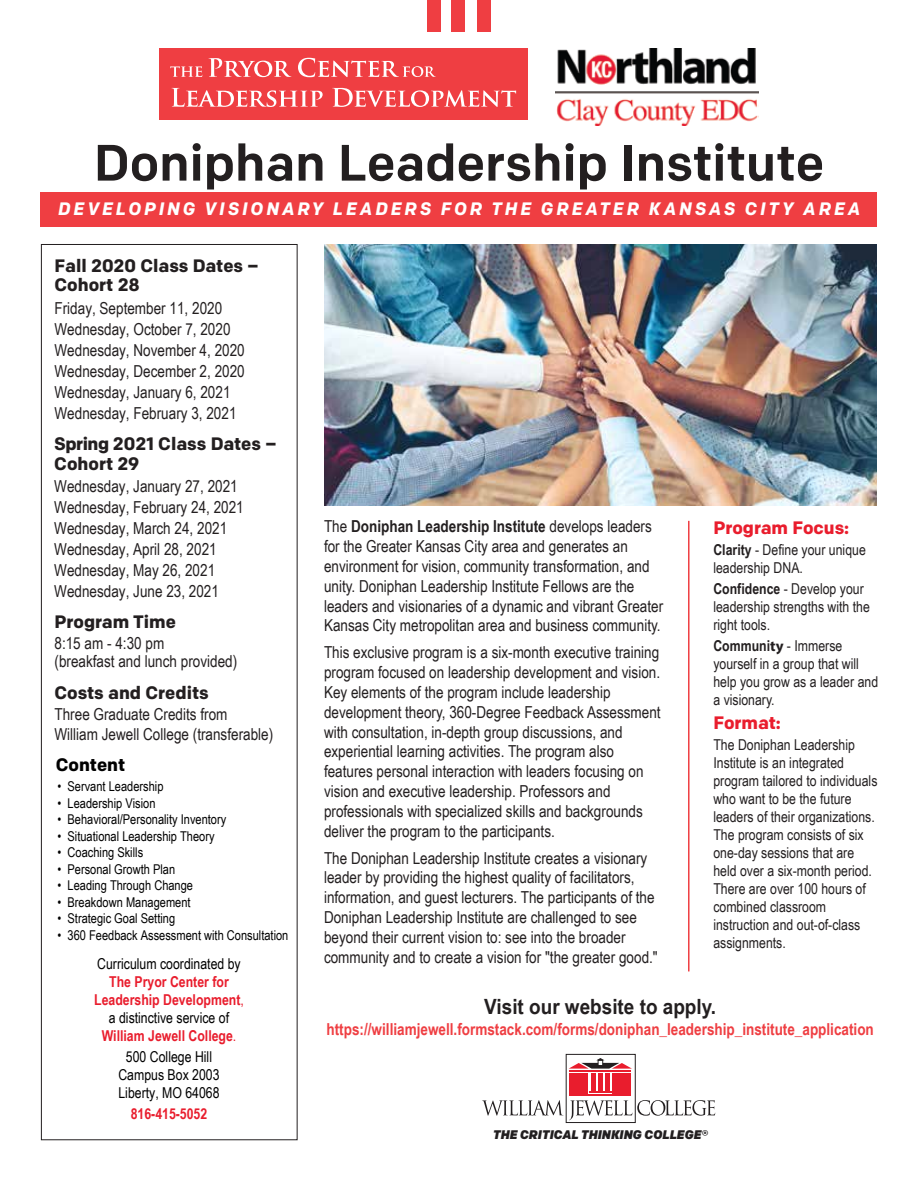
<style>
.page{position:relative;width:918px;height:1188px;background:#fff}
.page>*{position:absolute;margin:0;border:0;box-sizing:border-box;transform-origin:0 0}
.t1{font:500 51px "Colfax";color:#231f20}
.t2{font:700 21px "Arial Narrow";color:#231f20;scale:1.1 1}
.t3{font:700 18px/19.5px "Colfax";color:#231f20}
.t4{font:italic 700 18px "Colfax";color:#fff}
.t5{font:700 18px "Colfax";color:#e91d2d}
.t6{font:700 18px "Colfax";color:#000}
.t7{font:16.5px/19.8px "Arial Narrow";color:#231f20}
.t8{font:700 16.5px "Arial Narrow";color:#ef3e42}
.t9{font:15px/18px "Arial Narrow";color:#231f20}
.t10{font:15px/18px "Arial Narrow";color:#000;text-align:center}
.t11{font:700 15px/18px "Arial Narrow";color:#e91d2d;text-align:center}
.t12{font:13.5px "Arial Narrow";color:#000}
.t13{font:italic 900 12.45px "Colfax";color:#221f20}
.s1{font-weight:400}
.s2{font-weight:700}
.s3{font-family:"Myriad Pro";font-weight:700}
</style>
<div class="page">
<div style="left:598px;top:1073px;width:5px;height:18px;background:#e91d2d"></div>
<hr style="left:606px;top:1073px;width:4px;height:18px;background:#e91d2d">
<hr style="left:591px;top:1073px;width:4px;height:18px;background:#e91d2d">
<hr style="left:570px;top:1070px;width:61px;height:2px;background:#e91d2d">
<svg style="left:589px;top:1092px;width:23px;height:1px"></svg>
<hr style="left:570px;top:1095px;width:61px;height:1px;background:#e91d2d">
<div style="left:613px;top:1073px;width:18px;height:20px;background:#e91d2d"></div>
<div style="left:570px;top:1073px;width:18px;height:20px;background:#e91d2d"></div>
<div style="left:566px;top:1054px;width:70px;height:69px;border:1px solid #231f20"></div>
<div style="left:427px;top:0;width:13px;height:31px;background:#ef3e42"></div>
<div style="left:452px;top:0;width:13px;height:31px;background:#ef3e42"></div>
<div style="left:478px;top:0;width:13px;height:31px;background:#ef3e42"></div>
<hr style="left:688px;top:521px;width:2px;height:450px;background:#ef3e42">
<div style="left:160px;top:48px;width:368px;height:72px;background:#ef3e42"></div>
<svg style="left:170px;top:66px;width:32px;height:11px"></svg>
<svg style="left:209px;top:58px;width:82px;height:19px"></svg>
<svg style="left:298px;top:58px;width:138px;height:19px"></svg>
<svg style="left:172px;top:88px;width:151px;height:19px"></svg>
<svg style="left:332px;top:88px;width:184px;height:19px"></svg>
<img style="left:556px;top:48px;width:202px;height:78px">
<div style="left:40px;top:193px;width:838px;height:34px;background:#ef3e42"></div>
<img style="left:324px;top:244px;width:553px;height:261px">
<svg style="left:569px;top:1058px;width:63px;height:11px"></svg>
<svg style="left:482px;top:1100px;width:81px;height:16px"></svg>
<svg style="left:569px;top:1100px;width:146px;height:20px"></svg>
<h1 class="t1" style="left:94px;top:131px;width:732px">Doniphan Leadership Institute</h1>
<p class="t4" style="left:58px;top:198px;width:804px">D E V E L O P I N G V I S I O N A R Y L E A D E R S F O R T H E G R E AT E R K A N S A S C I T Y A R E A</p>
<p class="t3" style="left:55px;top:256px;width:206px">Fall 2020 Class Dates –<br>Cohort 28</p>
<p class="t7" style="left:55px;top:297px;width:192px;line-height:21px">Friday, September 11, 2020<br>Wednesday, October 7, 2020<br>Wednesday, November 4, 2020<br>Wednesday, December 2, 2020<br>Wednesday, January 6, 2021<br>Wednesday, February 3, 2021</p>
<p class="t3" style="left:54px;top:434px;width:224px">Spring 2021 Class Dates –<br>Cohort 29</p>
<p class="t7" style="left:54px;top:475px;width:191px;line-height:21px">Wednesday, January 27, 2021<br>Wednesday, February 24, 2021<br>Wednesday, March 24, 2021<br>Wednesday, April 28, 2021<br>Wednesday, May 26, 2021<br>Wednesday, June 23, 2021</p>
<p class="t3" style="left:55px;top:612px;width:123px">Program Time</p>
<p class="t7" style="left:55px;top:634px;width:184px;line-height:18px">8:15 am - 4:30 pm<br>(breakfast and lunch provided)</p>
<p class="t3" style="left:55px;top:683px;width:156px">Costs and Credits</p>
<p class="t7" style="left:55px;top:704px;width:220px">Three Graduate Credits from<br>William Jewell College (transferable)</p>
<p class="t6" style="left:56px;top:754px;width:71px">Content</p>
<p class="t12" style="left:58px;top:776px;width:108px">• Servant Leadership</p>
<p class="t12" style="left:58px;top:793px;width:100px">• Leadership Vision</p>
<p class="t12" style="left:58px;top:809px;width:170px">• Behavioral/Personality Inventory</p>
<p class="t12" style="left:58px;top:826px;width:159px">• Situational Leadership Theory</p>
<p class="t12" style="left:58px;top:842px;width:87px">• Coaching Skills</p>
<p class="t12" style="left:58px;top:859px;width:119px">• Personal Growth Plan</p>
<p class="t12" style="left:58px;top:875px;width:137px">• Leading Through Change</p>
<p class="t12" style="left:58px;top:892px;width:135px">• Breakdown Management</p>
<p class="t12" style="left:58px;top:908px;width:119px">• Strategic Goal Setting</p>
<p class="t12" style="left:58px;top:925px;width:232px">• 360 Feedback Assessment with Consultation</p>
<p class="t10" style="left:97px;top:954px;width:145px">Curriculum coordinated by</p>
<p class="t11" style="left:94px;top:972px;width:151px">The Pryor Center for<br>Leadership Development<span class="s1">,</span></p>
<p class="t10" style="left:109px;top:1008px;width:122px">a distinctive service of</p>
<p class="t11" style="left:102px;top:1026px;width:136px">William Jewell College<span class="s1">.</span></p>
<p class="t10" style="left:118px;top:1047px;width:103px">500 College Hill<br>Campus Box 2003<br>Liberty, MO 64068</p>
<p class="t11" style="left:131px;top:1104px;width:78px">816-415-5052</p>
<p class="t7" style="left:324px;top:516px;width:341px">The <span class="s2">Doniphan Leadership Institute</span> develops leaders for the Greater Kansas City area and generates an environment for vision, community transformation, and unity. Doniphan Leadership Institute Fellows are the leaders and visionaries of a dynamic and vibrant Greater Kansas City metropolitan area and business community.</p>
<p class="t7" style="left:324px;top:642px;width:338px">This exclusive program is a six-month executive training program focused on leadership development and vision.<br>Key elements of the program include leadership development theory, 360-Degree Feedback Assessment with consultation, in-depth group discussions, and experiential learning activities. The program also features personal interaction with leaders focusing on vision and executive leadership. Professors and professionals with specialized skills and backgrounds deliver the program to the participants.</p>
<p class="t7" style="left:324px;top:847px;width:335px">The Doniphan Leadership Institute creates a visionary leader by providing the highest quality of facilitators, information, and guest lecturers. The participants of the Doniphan Leadership Institute are challenged to see beyond their current vision to: see into the broader community and to create a vision for "the greater good."</p>
<p class="t5" style="left:713px;top:516px;width:137px">Program Focus:</p>
<p class="t9" style="left:713px;top:540px;width:154px"><span class="s2">Clarity</span> - Define your unique</p>
<p class="t9" style="left:713px;top:556px;width:152px;line-height:21px">leadership DNA.<br><span class="s2">Confidence</span> - Develop your</p>
<p class="t9" style="left:713px;top:597px;width:158px">leadership strengths with the right tools.</p>
<p class="t9" style="left:713px;top:636px;width:166px"><span class="s2">Communi</span><span class="s3">ty</span> - Immerse yourself in a group that will help you grow as a leader and a visionary.</p>
<p class="t5" style="left:713px;top:711px;width:69px">Format:</p>
<p class="t9" style="left:713px;top:735px;width:166px">The Doniphan Leadership<br>Institute is an integrated program tailored to individuals who want to be the future leaders of their organizations.<br>The program consists of six one-day sessions that are held over a six-month period.<br>There are over 100 hours of combined classroom instruction and out-of-class assignments.</p>
<h2 class="t2" style="left:484px;top:995px;width:212px">Visit our website to apply.</h2>
<h3 class="t8" style="left:327px;top:1020px;width:549px">https://williamjewell.formstack.com/forms/doniphan_leadership_institute_application</h3>
<h4 class="t13" style="left:493px;top:1127px;width:216px">THE CRITICAL THINKING COLLEGE®</h4>
</div>
